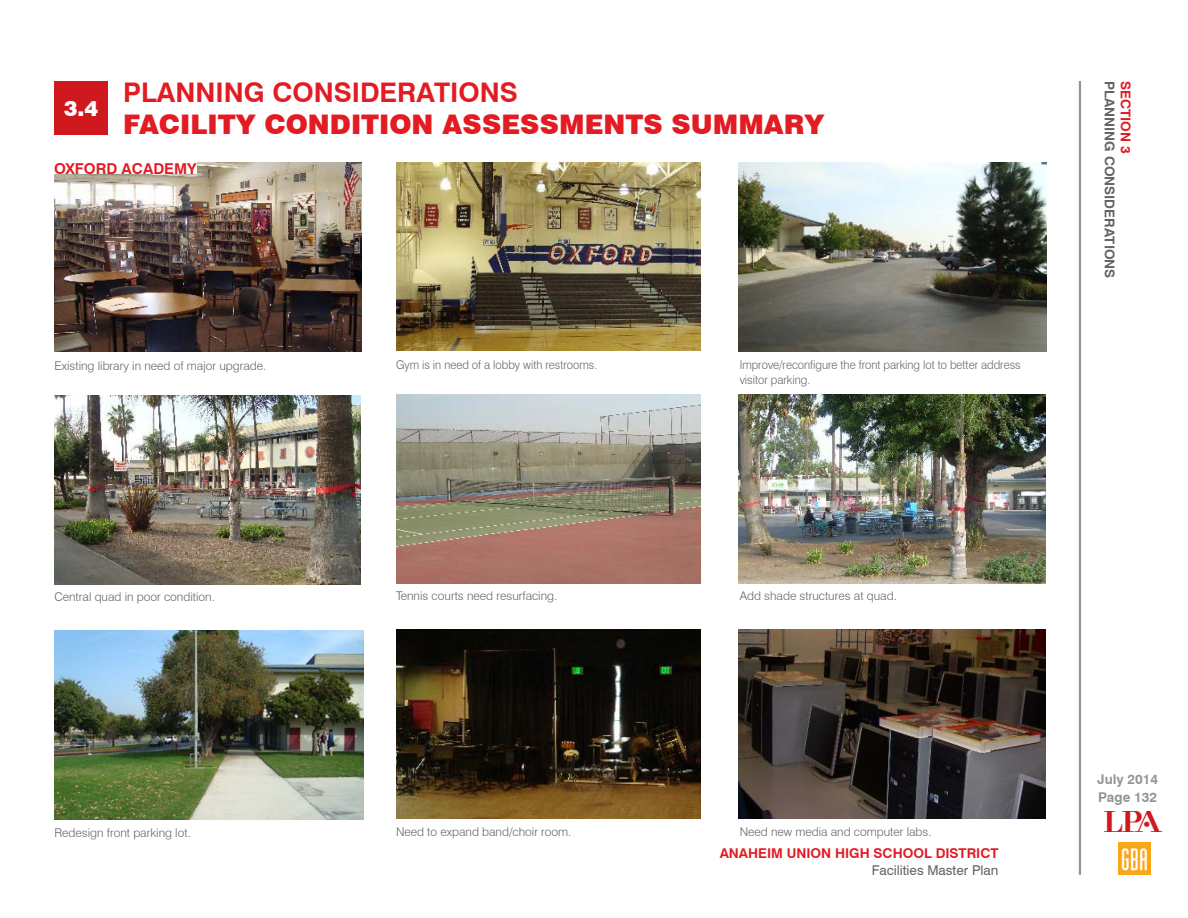
<style>
.page{position:relative;width:1188px;height:918px;background:#fff}
.page>*{position:absolute;margin:0;border:0;box-sizing:border-box;transform-origin:0 0}
.t1{font:900 27px "Swiss 721 BT";color:#e31b23}
.t2{font:700 27px "Swiss 721 BT";color:#e31b23}
.t3{font:900 21px "Swiss 721 BT";color:#fff}
.t4{font:21px "LPA Logo Regular";color:#d0181f}
.t5{font:700 15px "Swiss 721 BT";color:#e31b23}
.t6{font:700 13.5px "Swiss 721 BT";color:#e31b23}
.t7{font:700 13.5px "Swiss 721 BT";color:#636466}
.t8{font:13.5px "Swiss 721 BT";color:#636466}
.t9{font:700 13.5px "Swiss 721 BT";color:#939598}
.t10{font:300 12px "Swiss 721 BT";color:#636466}
.t11{font:300 12px/14.4px "Swiss 721 BT";color:#636466;scale:.94 1}
</style>
<div class="page">
<hr style="left:1079px;top:81px;width:2px;height:794px;background:#939598">
<div style="left:54px;top:81px;width:54px;height:54px;background:#d0181f"></div>
<img style="left:1118px;top:842px;width:32px;height:33px">
<img style="left:54px;top:163px;width:308px;height:189px">
<img style="left:54px;top:396px;width:307px;height:188px">
<img style="left:54px;top:631px;width:309px;height:188px">
<img style="left:396px;top:162px;width:305px;height:189px">
<img style="left:397px;top:395px;width:304px;height:188px">
<img style="left:397px;top:629px;width:304px;height:189px">
<img style="left:738px;top:162px;width:309px;height:190px">
<img style="left:738px;top:395px;width:307px;height:188px">
<img style="left:738px;top:629px;width:307px;height:189px">
<div style="left:54px;top:162px;width:142px;height:12px;background:#fff"></div>
<h2 class="t3" style="left:64px;top:96px;width:36px">3.4</h2>
<h1 class="t2" style="left:123px;top:76px;width:396px">PLANNING CONSIDERATIONS</h1>
<h1 class="t1" style="left:123px;top:108px;width:703px">FACILITY CONDITION ASSESSMENTS SUMMARY</h1>
<p class="t5" style="left:54px;top:159px;width:144px">OXFORD ACADEMY</p>
<p class="t10" style="left:54px;top:359px;width:213px">Existing library in need of major upgrade.</p>
<p class="t11" style="left:396px;top:358px;width:216px">Gym is in need of a lobby with restrooms.</p>
<p class="t11" style="left:740px;top:358px;width:301px">Improve/reconfigure the front parking lot to better address visitor parking.</p>
<p class="t7" style="left:1118px;top:81px;width:199px;rotate:90deg">PLANNING CONSIDERATIONS</p>
<p class="t6" style="left:1134px;top:81px;width:74px;rotate:90deg">SECTION 3</p>
<p class="t10" style="left:54px;top:589px;width:162px">Central quad in poor condition.</p>
<p class="t10" style="left:396px;top:589px;width:163px">Tennis courts need resurfacing.</p>
<p class="t10" style="left:740px;top:589px;width:159px">Add shade structures at quad.</p>
<p class="t10" style="left:54px;top:825px;width:138px">Redesign front parking lot.</p>
<p class="t10" style="left:396px;top:825px;width:177px">Need to expand band/choir room.</p>
<p class="t10" style="left:740px;top:825px;width:193px">Need new media and computer labs.</p>
<p class="t6" style="left:720px;top:845px;width:280px">ANAHEIM UNION HIGH SCHOOL DISTRICT</p>
<p class="t8" style="left:872px;top:861px;width:128px">Facilities Master Plan</p>
<p class="t9" style="left:1097px;top:771px;width:62px">July 2014</p>
<h2 class="t4" style="left:1104px;top:812px;width:61px">LPA</h2>
<p class="t9" style="left:1098px;top:789px;width:60px">Page 132</p>
</div>
